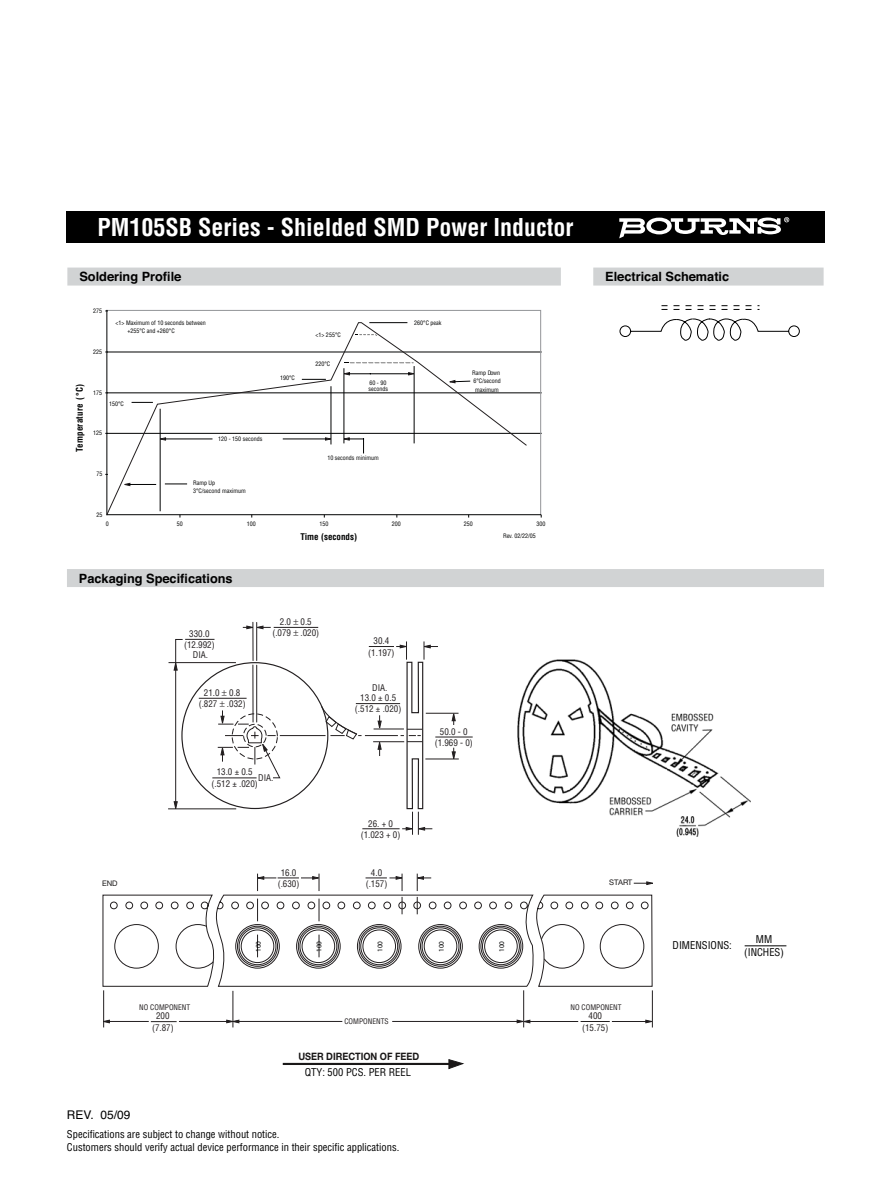
<style>
.page{position:relative;width:891px;height:1188px;background:#fff}
.page>*{position:absolute;margin:0;border:0;box-sizing:border-box;transform-origin:0 0}
.t1{font:700 condensed 24px "Helvetica";color:#fff}
.t2{font:700 12.75px "Helvetica";color:#000}
.t3{font:12px "Helvetica";color:#000}
.t4{font:condensed 10.5px/12.8px "Helvetica";color:#000}
.t5{font:700 10.2px "Helvetica Neue";color:#1a1818;scale:.9 1}
.t6{font:condensed 9px/11.2px "Helvetica";color:#231f20;text-align:center}
.t7{font:700 condensed 9px "Helvetica";letter-spacing:.025em;color:#010202}
.t8{font:700 condensed 9px "Helvetica";color:#010202}
.t9{font:7.65px "Helvetica Neue";color:#1a1818}
.t10{font:condensed 7.5px "Helvetica";color:#231f20}
.t11{font:7.2px "Myriad";color:#010202}
.t12{font:condensed 6px/8.1px "Helvetica";color:#010202}
</style>
<div class="page">
<svg style="left:102px;top:894px;width:551px;height:93px"></svg>
<svg style="left:634px;top:881px;width:19px;height:4px"></svg>
<svg style="left:416px;top:874px;width:15px;height:17px"></svg>
<svg style="left:366px;top:874px;width:37px;height:17px"></svg>
<svg style="left:257px;top:874px;width:63px;height:17px"></svg>
<hr style="left:103px;top:990px;width:1px;height:37px;background:#231f20">
<hr style="left:179px;top:1021px;width:49px;height:1px;background:#231f20">
<hr style="left:233px;top:991px;width:1px;height:36px;background:#231f20">
<svg style="left:103px;top:1020px;width:7px;height:3px"></svg>
<hr style="left:108px;top:1021px;width:41px;height:1px;background:#231f20">
<svg style="left:151px;top:1021px;width:26px;height:1px"></svg>
<hr style="left:392px;top:1021px;width:127px;height:1px;background:#231f20">
<hr style="left:523px;top:990px;width:1px;height:37px;background:#231f20">
<svg style="left:226px;top:1020px;width:13px;height:3px"></svg>
<hr style="left:238px;top:1021px;width:104px;height:1px;background:#231f20">
<svg style="left:645px;top:1020px;width:7px;height:3px"></svg>
<hr style="left:612px;top:1021px;width:35px;height:1px;background:#231f20">
<hr style="left:652px;top:990px;width:1px;height:38px;background:#231f20">
<svg style="left:517px;top:1020px;width:13px;height:3px"></svg>
<hr style="left:529px;top:1021px;width:49px;height:1px;background:#231f20">
<svg style="left:581px;top:1021px;width:29px;height:1px"></svg>
<hr style="left:283px;top:1063px;width:169px;height:2px;background:#1a1818">
<svg style="left:448px;top:1059px;width:15px;height:10px"></svg>
<svg style="left:114px;top:897px;width:531px;height:72px"></svg>
<div style="left:66px;top:212px;width:758px;height:31px;background:#000"></div>
<svg style="left:619px;top:217px;width:170px;height:21px"></svg>
<div style="left:67px;top:268px;width:494px;height:18px;background:#d1d3d4"></div>
<hr style="left:745px;top:945px;width:41px;height:1px;background:#000">
<div style="left:67px;top:569px;width:757px;height:18px;background:#d1d3d4"></div>
<svg style="left:106px;top:310px;width:435px;height:205px"></svg>
<svg style="left:106px;top:322px;width:421px;height:194px"></svg>
<hr style="left:331px;top:387px;width:1px;height:57px;background:#010202">
<hr style="left:414px;top:367px;width:1px;height:76px;background:#010202">
<hr style="left:370px;top:322px;width:37px;height:1px;background:#010202">
<svg style="left:302px;top:379px;width:23px;height:1px"></svg>
<hr style="left:283px;top:439px;width:43px;height:1px;background:#010202">
<hr style="left:165px;top:439px;width:47px;height:1px;background:#010202">
<svg style="left:124px;top:483px;width:32px;height:3px"></svg>
<svg style="left:132px;top:402px;width:20px;height:1px"></svg>
<hr style="left:160px;top:409px;width:1px;height:102px;background:#010202">
<svg style="left:343px;top:372px;width:27px;height:3px"></svg>
<hr style="left:370px;top:374px;width:40px;height:1px;background:#010202">
<svg style="left:344px;top:363px;width:70px;height:1px"></svg>
<hr style="left:344px;top:369px;width:1px;height:74px;background:#010202">
<svg style="left:449px;top:380px;width:21px;height:3px"></svg>
<svg style="left:356px;top:335px;width:21px;height:1px"></svg>
<svg style="left:165px;top:484px;width:22px;height:1px"></svg>
<svg style="left:343px;top:438px;width:21px;height:15px"></svg>
<div style="left:593px;top:268px;width:231px;height:18px;background:#d1d3d4"></div>
<svg style="left:619px;top:305px;width:181px;height:36px"></svg>
<hr style="left:253px;top:665px;width:1px;height:57px;background:#231f20">
<hr style="left:256px;top:665px;width:1px;height:57px;background:#231f20">
<hr style="left:253px;top:622px;width:1px;height:39px;background:#231f20">
<hr style="left:256px;top:622px;width:1px;height:39px;background:#231f20">
<hr style="left:362px;top:828px;width:38px;height:1px;background:#231f20">
<svg style="left:243px;top:626px;width:28px;height:3px"></svg>
<hr style="left:274px;top:627px;width:44px;height:1px;background:#231f20">
<hr style="left:426px;top:713px;width:33px;height:1px;background:#231f20">
<hr style="left:425px;top:759px;width:34px;height:1px;background:#231f20">
<svg style="left:452px;top:748px;width:4px;height:12px"></svg>
<svg style="left:452px;top:712px;width:4px;height:13px"></svg>
<hr style="left:435px;top:737px;width:38px;height:1px;background:#231f20">
<hr style="left:169px;top:662px;width:67px;height:1px;background:#231f20">
<hr style="left:168px;top:809px;width:68px;height:1px;background:#231f20">
<svg style="left:174px;top:639px;width:9px;height:171px"></svg>
<hr style="left:185px;top:639px;width:30px;height:1px;background:#231f20">
<hr style="left:212px;top:778px;width:45px;height:1px;background:#231f20">
<hr style="left:356px;top:703px;width:44px;height:1px;background:#231f20">
<hr style="left:199px;top:698px;width:48px;height:1px;background:#231f20">
<hr style="left:280px;top:735px;width:46px;height:1px;background:#231f20">
<svg style="left:321px;top:705px;width:41px;height:35px"></svg>
<hr style="left:365px;top:735px;width:33px;height:1px;background:#231f20">
<svg style="left:369px;top:641px;width:69px;height:194px"></svg>
<img style="left:517px;top:659px;width:233px;height:178px">
<svg style="left:218px;top:690px;width:63px;height:89px"></svg>
<h1 class="t1" style="left:97px;top:218px;width:478px">PM105SB Series - Shielded SMD Power Inductor</h1>
<h2 class="t2" style="left:79px;top:272px;width:104px">Soldering Profile</h2>
<h3 class="t7" style="left:76px;top:452px;width:69px;rotate:-90deg">Temperature (°C)</h3>
<p class="t12" style="left:93px;top:307px;width:11px">275</p>
<p class="t12" style="left:93px;top:348px;width:11px">225</p>
<p class="t12" style="left:128px;top:319px;width:80px;text-indent:-12px">&lt;1&gt; Maximum of 10 seconds between +255°C and +260°C</p>
<p class="t12" style="left:93px;top:389px;width:11px">175</p>
<p class="t12" style="left:109px;top:400px;width:16px">150°C</p>
<p class="t12" style="left:93px;top:429px;width:11px">125</p>
<p class="t12" style="left:96px;top:470px;width:8px">75</p>
<p class="t12" style="left:96px;top:512px;width:8px">25</p>
<p class="t12" style="left:218px;top:436px;width:46px">120 - 150 seconds</p>
<p class="t12" style="left:193px;top:479px;width:54px">Ramp Up<br>3°C/second maximum</p>
<p class="t12" style="left:280px;top:374px;width:16px">190°C</p>
<p class="t12" style="left:315px;top:331px;width:27px">&lt;1&gt; 255°C</p>
<p class="t12" style="left:315px;top:360px;width:16px">220°C</p>
<p class="t12" style="left:368px;top:381px;width:21px;line-height:5.6px">60 - 90 seconds</p>
<p class="t12" style="left:327px;top:454px;width:53px">10 seconds minimum</p>
<p class="t12" style="left:414px;top:319px;width:29px">260°C peak</p>
<p class="t12" style="left:472px;top:369px;width:30px;text-align:center">Ramp Down<br>6°C/second maximum</p>
<p class="t12" style="left:106px;top:521px;width:5px">0</p>
<p class="t12" style="left:177px;top:521px;width:8px">50</p>
<p class="t12" style="left:247px;top:521px;width:11px">100</p>
<p class="t12" style="left:319px;top:521px;width:11px">150</p>
<p class="t12" style="left:392px;top:521px;width:11px">200</p>
<p class="t12" style="left:464px;top:521px;width:11px">250</p>
<p class="t12" style="left:536px;top:521px;width:11px">300</p>
<h3 class="t8" style="left:300px;top:533px;width:58px">Time (seconds)</h3>
<p class="t12" style="left:503px;top:533px;width:34px">Rev. 02/22/05</p>
<h2 class="t2" style="left:79px;top:573px;width:155px">Packaging Specifications</h2>
<h3 class="t6" style="left:184px;top:629px;width:32px">330.0 (12.992)</h3>
<h3 class="t6" style="left:193px;top:649px;width:17px">DIA.</h3>
<h3 class="t6" style="left:199px;top:688px;width:48px">21.0 0.8 (.827 .032)</h3>
<h3 class="t6" style="left:272px;top:617px;width:48px">2.0 0.5 (.079 .020)</h3>
<h3 class="t6" style="left:211px;top:767px;width:48px">13.0 ± 0.5 (.512 ± .020)</h3>
<h3 class="t6" style="left:258px;top:773px;width:17px">DIA.</h3>
<h3 class="t6" style="left:368px;top:636px;width:28px">30.4 (1.197)</h3>
<h3 class="t6" style="left:372px;top:683px;width:17px">DIA.</h3>
<h3 class="t6" style="left:355px;top:693px;width:48px">13.0 ± 0.5 (.512 ± .020)</h3>
<h3 class="t6" style="left:361px;top:818px;width:41px">26. + 0 (1.023 + 0)</h3>
<h3 class="t6" style="left:435px;top:726px;width:40px">50.0 - 0 (1.969 - 0)</h3>
<h2 class="t2" style="left:605px;top:272px;width:126px">Electrical Schematic</h2>
<h3 class="t6" style="left:278px;top:868px;width:23px">16.0 (.630)</h3>
<h3 class="t6" style="left:366px;top:868px;width:23px">4.0 (.157)</h3>
<p class="t9" style="left:102px;top:881px;width:17px">END</p>
<p class="t9" style="left:609px;top:880px;width:25px">START</p>
<p class="t11" style="left:256px;top:952px;width:13px;rotate:-90deg">100</p>
<p class="t11" style="left:316px;top:952px;width:13px;rotate:-90deg">100</p>
<p class="t11" style="left:377px;top:952px;width:13px;rotate:-90deg">100</p>
<p class="t11" style="left:439px;top:952px;width:13px;rotate:-90deg">100</p>
<p class="t11" style="left:499px;top:952px;width:13px;rotate:-90deg">100</p>
<p class="t10" style="left:139px;top:1004px;width:53px">NO COMPONENT</p>
<p class="t10" style="left:571px;top:1004px;width:53px">NO COMPONENT</p>
<p class="t10" style="left:344px;top:1018px;width:46px">COMPONENTS</p>
<h3 class="t6" style="left:582px;top:1011px;width:28px">400 (15.75)</h3>
<h3 class="t5" style="left:298px;top:1052px;width:136px">USER DIRECTION OF FEED</h3>
<h3 class="t6" style="left:152px;top:1011px;width:23px">200 (7.87)</h3>
<h3 class="t3" style="left:67px;top:1110px;width:65px">REV. 05/09</h3>
<h3 class="t4" style="left:305px;top:1067px;width:108px">QTY: 500 PCS. PER REEL</h3>
<h3 class="t4" style="left:67px;top:1129px;width:334px">Specifications are subject to change without notice.<br>Customers should verify actual device performance in their specific applications.</h3>
<h3 class="t4" style="left:673px;top:940px;width:61px">DIMENSIONS:</h3>
<h3 class="t4" style="left:744px;top:934px;width:41px;text-align:center">MM (INCHES)</h3>
</div>
